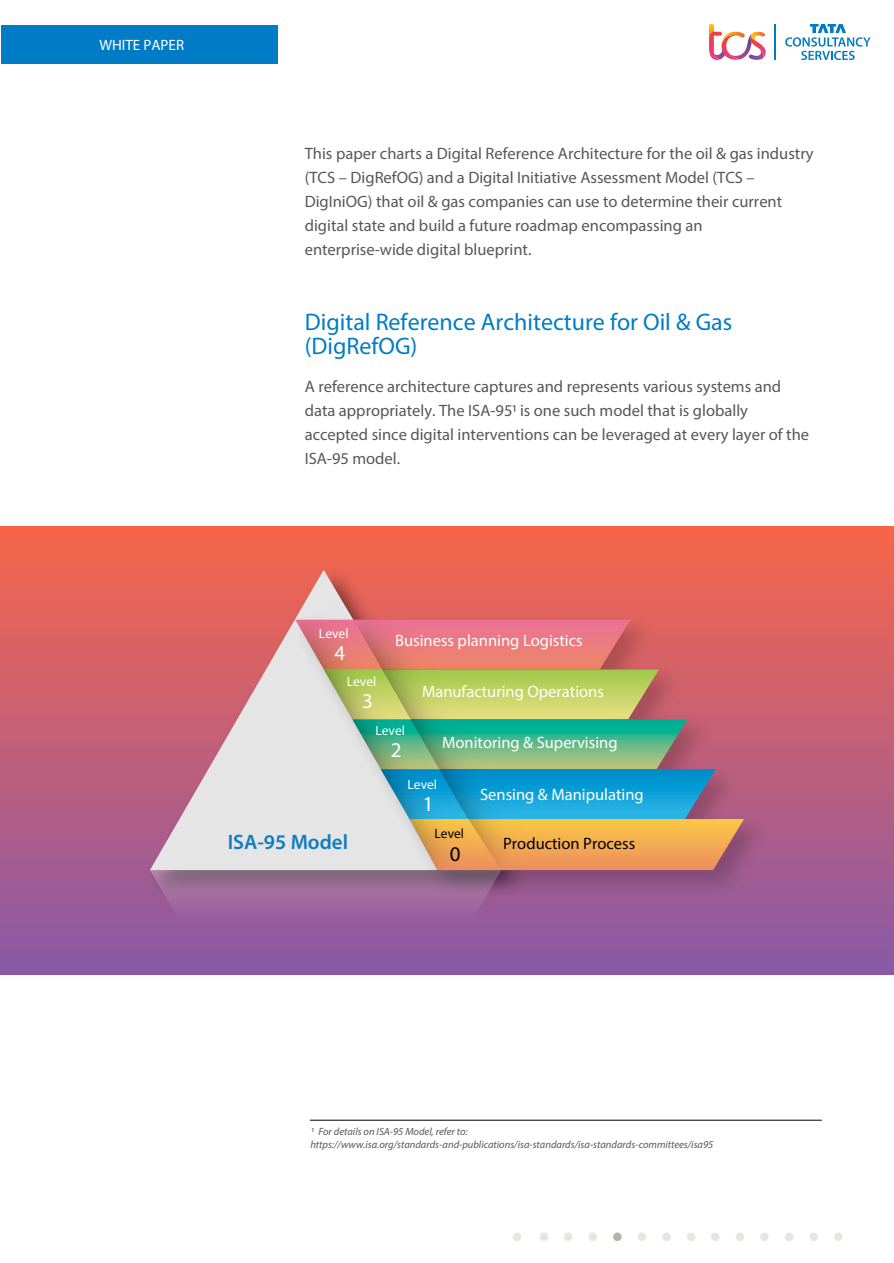
<style>
.page{position:relative;width:894px;height:1263px;background:#fff}
.page>*{position:absolute;margin:0;border:0;box-sizing:border-box;transform-origin:0 0}
.t1{font:24px/24px "Myriad Pro";color:#007cc6}
.t2{font:21px "Myriad Pro";color:#fff}
.t3{font:21px "Myriad Pro";color:#010101}
.t4{font:600 20.85px "Myriad Pro";color:#107dc1}
.t5{font:16.5px/24px "Myriad Pro";color:#57575b}
.t6{font:16.5px "Myriad Pro";color:#fff}
.t7{font:16.5px "Myriad Pro";color:#010101}
.t8{font:15px "Myriad Pro";color:#fff}
.t9{font:13.5px "Myriad Pro";color:#fff}
.t10{font:13.5px "Myriad Pro";color:#010101}
.t11{font:italic 10.5px/12.6px "Myriad Pro";color:#57575b}
</style>
<div class="page">
<div style="left:1px;top:26px;width:276px;height:38px;background:#007cc6"></div>
<svg style="left:785px;top:24px;width:85px;height:36px"></svg>
<hr style="left:774px;top:24px;width:2px;height:36px;background:#007cc6">
<svg style="left:709px;top:24px;width:57px;height:36px"></svg>
<div style="left:0;top:527px;width:893px;height:447px;background:linear-gradient(to bottom,#f7654a,#885aa7)"></div>
<img style="left:137px;top:557px;width:398px;height:347px">
<svg style="left:150px;top:570px;width:351px;height:300px;background:#db9498"></svg>
<svg style="left:150px;top:870px;width:351px;height:251px"></svg>
<img style="left:283px;top:607px;width:381px;height:96px">
<img style="left:397px;top:806px;width:381px;height:98px">
<svg style="left:580px;top:620px;width:163px;height:250px;background:#a68a7a"></svg>
<svg style="left:295px;top:580px;width:208px;height:293px;background:#ddaea9"></svg>
<svg style="left:353px;top:620px;width:227px;height:250px;background:#a1ad8b"></svg>
<hr style="left:310px;top:1119px;width:511px;height:1px;background:#010101">
<div style="left:760px;top:1232px;width:8px;height:9px;background:#eae5e0;border-radius:50%"></div>
<div style="left:809px;top:1232px;width:8px;height:9px;background:#eae5e0;border-radius:50%"></div>
<div style="left:784px;top:1232px;width:9px;height:9px;background:#eae5e0;border-radius:50%"></div>
<div style="left:833px;top:1232px;width:9px;height:9px;background:#eae5e0;border-radius:50%"></div>
<div style="left:735px;top:1232px;width:8px;height:9px;background:#eae5e0;border-radius:50%"></div>
<div style="left:710px;top:1232px;width:9px;height:9px;background:#eae5e0;border-radius:50%"></div>
<div style="left:613px;top:1232px;width:8px;height:9px;background:#bab1a5;border-radius:50%"></div>
<div style="left:662px;top:1232px;width:8px;height:9px;background:#eae5e0;border-radius:50%"></div>
<div style="left:637px;top:1232px;width:9px;height:9px;background:#eae5e0;border-radius:50%"></div>
<div style="left:686px;top:1232px;width:9px;height:9px;background:#eae5e0;border-radius:50%"></div>
<div style="left:588px;top:1232px;width:8px;height:9px;background:#eae5e0;border-radius:50%"></div>
<div style="left:563px;top:1232px;width:9px;height:9px;background:#eae5e0;border-radius:50%"></div>
<div style="left:539px;top:1232px;width:9px;height:9px;background:#eae5e0;border-radius:50%"></div>
<div style="left:512px;top:1232px;width:9px;height:9px;background:#eae5e0;border-radius:50%"></div>
<p class="t8" style="left:99px;top:36px;width:86px">WHITE PAPER</p>
<p class="t5" style="left:304px;top:141px;width:510px">This paper charts a Digital Reference Architecture for the oil &amp; gas industry (TCS – DigRefOG) and a Digital Initiative Assessment Model (TCS – DigIniOG) that oil &amp; gas companies can use to determine their current digital state and build a future roadmap encompassing an enterprise-wide digital blueprint.</p>
<h1 class="t1" style="left:304px;top:310px;width:429px">Digital Reference Architecture for Oil &amp; Gas (DigRefOG)</h1>
<p class="t5" style="left:304px;top:374px;width:506px">A reference architecture captures and represents various systems and data appropriately. The ISA-951 is one such model that is globally accepted since digital interventions can be leveraged at every layer of the ISA-95 model.</p>
<p class="t9" style="left:319px;top:625px;width:31px">Level</p>
<p class="t2" style="left:334px;top:640px;width:12px">4</p>
<p class="t6" style="left:395px;top:630px;width:189px">Business planning Logistics</p>
<p class="t6" style="left:422px;top:681px;width:183px">Manufacturing Operations</p>
<p class="t6" style="left:442px;top:732px;width:177px">Monitoring &amp; Supervising</p>
<p class="t6" style="left:480px;top:784px;width:165px">Sensing &amp; Manipulating</p>
<p class="t7" style="left:503px;top:833px;width:134px">Production Process</p>
<p class="t9" style="left:346px;top:673px;width:31px">Level</p>
<p class="t2" style="left:362px;top:688px;width:12px">3</p>
<p class="t9" style="left:375px;top:722px;width:31px">Level</p>
<p class="t2" style="left:390px;top:737px;width:12px">2</p>
<p class="t9" style="left:407px;top:775px;width:31px">Level</p>
<p class="t2" style="left:423px;top:790px;width:12px">1</p>
<p class="t10" style="left:434px;top:825px;width:31px">Level</p>
<p class="t3" style="left:450px;top:840px;width:12px">0</p>
<p class="t4" style="left:227px;top:829px;width:122px">ISA-95 Model</p>
<p class="t11" style="left:310px;top:1125px;width:402px;text-indent:8px">For details on ISA-95 Model, refer to: https://www.isa.org/standards-and-publications/isa-standards/isa-standards-committees/isa95</p>
</div>
